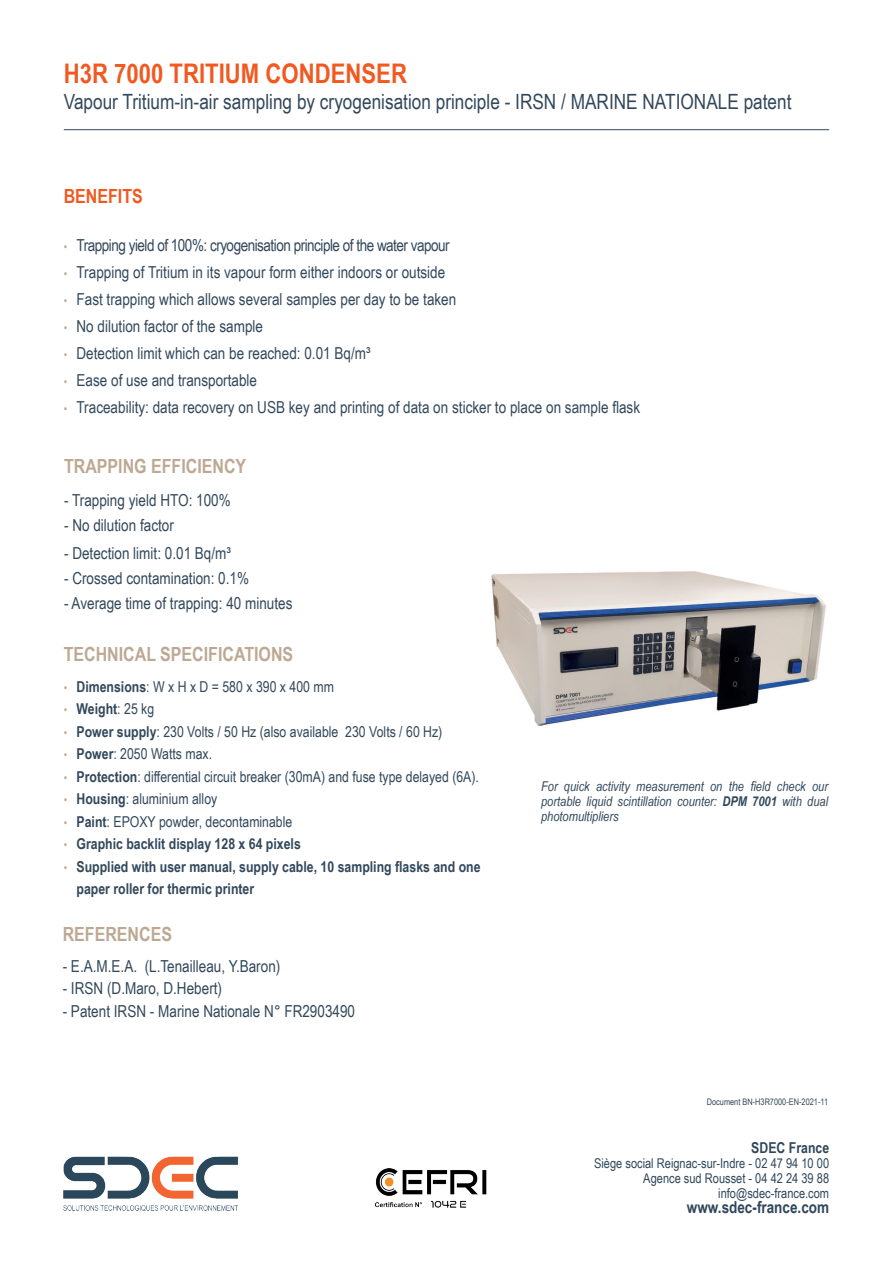
<style>
.page{position:relative;width:893px;height:1263px;background:#fff}
.page>*{position:absolute;margin:0;border:0;box-sizing:border-box;transform-origin:0 0}
.t1{font:700 27px "Arial Narrow";color:#f15921}
.t2{font:21px "Arial Narrow";color:#32485b}
.t3{font:700 19.5px "Arial Narrow";color:#bda993}
.t4{font:700 19.5px "Arial Narrow";color:#f15921}
.t5{font:16.5px "Arial Narrow";color:#32485b}
.t6{font:16.5px "Arial Narrow";letter-spacing:-.03em;color:#32485b}
.t7{font:700 16.5px "Arial Narrow";color:#30475b}
.t8{font:15px "Arial Narrow";color:#32485b}
.t9{font:700 15px/22.5px "Arial Narrow";color:#32485b}
.t10{font:700 15px "Arial Narrow";color:#30475b}
.t11{font:italic 13.5px/15px "Arial Narrow";color:#32485b;text-align:justify}
.t12{font:13.5px/15px "Arial Narrow";color:#30475b;text-align:right}
.t13{font:9px "Arial Narrow";color:#32485b}
.s1{font-size:12px;color:#bda993}
.s2{font-weight:700}
.s3{font-weight:400;font-size:12px;color:#bda993}
.s4{font-weight:400}
</style>
<div class="page">
<img style="left:64px;top:1156px;width:174px;height:55px">
<hr style="left:64px;top:129px;width:765px;height:1px;background:#32485b">
<img style="left:491px;top:571px;width:335px;height:155px">
<img style="left:375px;top:1168px;width:112px;height:40px">
<h1 class="t1" style="left:64px;top:53px;width:345px">H3R 7000 TRITIUM CONDENSER</h1>
<p class="t2" style="left:64px;top:86px;width:729px">Vapour Tritium-in-air sampling by cryogenisation principle - IRSN / MARINE NATIONALE patent</p>
<p class="t4" style="left:64px;top:181px;width:81px">BENEFITS</p>
<p class="t6" style="left:64px;top:233px;width:387px"><span class="s1">•</span> Trapping yield of 100%: cryogenisation principle of the water vapour</p>
<p class="t5" style="left:64px;top:260px;width:383px"><span class="s1">•</span> Trapping of Tritium in its vapour form either indoors or outside</p>
<p class="t5" style="left:64px;top:287px;width:394px"><span class="s1">•</span> Fast trapping which allows several samples per day to be taken</p>
<p class="t5" style="left:64px;top:314px;width:201px"><span class="s1">•</span> No dilution factor of the sample</p>
<p class="t5" style="left:64px;top:341px;width:308px"><span class="s1">•</span> Detection limit which can be reached: 0.01 Bq/m³</p>
<p class="t5" style="left:64px;top:368px;width:195px"><span class="s1">•</span> Ease of use and transportable</p>
<p class="t5" style="left:64px;top:395px;width:578px"><span class="s1">•</span> Traceability: data recovery on USB key and printing of data on sticker to place on sample flask</p>
<p class="t3" style="left:64px;top:451px;width:184px">TRAPPING EFFICIENCY</p>
<p class="t5" style="left:64px;top:488px;width:168px">- Trapping yield HTO: 100%</p>
<p class="t5" style="left:64px;top:513px;width:111px">- No dilution factor</p>
<p class="t5" style="left:64px;top:541px;width:168px">- Detection limit: 0.01 Bq/m³</p>
<p class="t5" style="left:64px;top:566px;width:186px">- Crossed contamination: 0.1%</p>
<p class="t5" style="left:64px;top:591px;width:230px">- Average time of trapping: 40 minutes</p>
<p class="t3" style="left:64px;top:639px;width:231px">TECHNICAL SPECIFICATIONS</p>
<p class="t8" style="left:64px;top:675px;width:272px"><span class="s1">•</span> <span class="s2">Dimensions</span>: W x H x D = 580 x 390 x 400 mm</p>
<p class="t9" style="left:64px;top:697px;width:92px"><span class="s3">•</span> Weight<span class="s4">: 25 kg</span></p>
<p class="t8" style="left:64px;top:720px;width:380px"><span class="s1">•</span> <span class="s2">Power supply</span>: 230 Volts / 50 Hz (also available 230 Volts / 60 Hz)</p>
<p class="t8" style="left:64px;top:743px;width:150px"><span class="s1">•</span> <span class="s2">Power</span>: 2050 Watts max.</p>
<p class="t8" style="left:64px;top:765px;width:417px"><span class="s1">•</span> <span class="s2">Protection</span>: differential circuit breaker (30mA) and fuse type delayed (6A).</p>
<p class="t8" style="left:64px;top:788px;width:155px"><span class="s1">•</span> <span class="s2">Housing</span>: aluminium alloy</p>
<p class="t8" style="left:64px;top:810px;width:230px"><span class="s1">•</span> <span class="s2">Paint</span>: EPOXY powder, decontaminable</p>
<p class="t9" style="left:64px;top:832px;width:239px"><span class="s3">•</span> Graphic backlit display 128 x 64 pixels</p>
<p class="t9" style="left:77px;top:854px;width:406px;text-indent:-13px"><span class="s3">•</span> Supplied with user manual, supply cable, 10 sampling flasks and one paper roller for thermic printer</p>
<p class="t3" style="left:63px;top:919px;width:111px">REFERENCES</p>
<p class="t5" style="left:63px;top:954px;width:219px">- E.A.M.E.A. (L.Tenailleau, Y.Baron)</p>
<p class="t5" style="left:63px;top:976px;width:161px">- IRSN (D.Maro, D.Hebert)</p>
<p class="t5" style="left:63px;top:999px;width:294px">- Patent IRSN - Marine Nationale N° FR2903490</p>
<p class="t11" style="left:541px;top:779px;width:288px">For quick activity measurement on the field check our portable liquid scintillation counter: <span class="s2">DPM 7001</span> with dual photomultipliers</p>
<p class="t13" style="left:707px;top:1095px;width:123px">Document BN-H3R7000-EN-2021-11</p>
<p class="t10" style="left:751px;top:1136px;width:79px">SDEC France</p>
<p class="t12" style="left:594px;top:1155px;width:237px">Siège social Reignac-sur-Indre - 02 47 94 10 00<br>Agence sud Rousset - 04 42 24 39 88 info@sdec-france.com</p>
<p class="t7" style="left:687px;top:1194px;width:144px">www.sdec-france.com</p>
</div>
